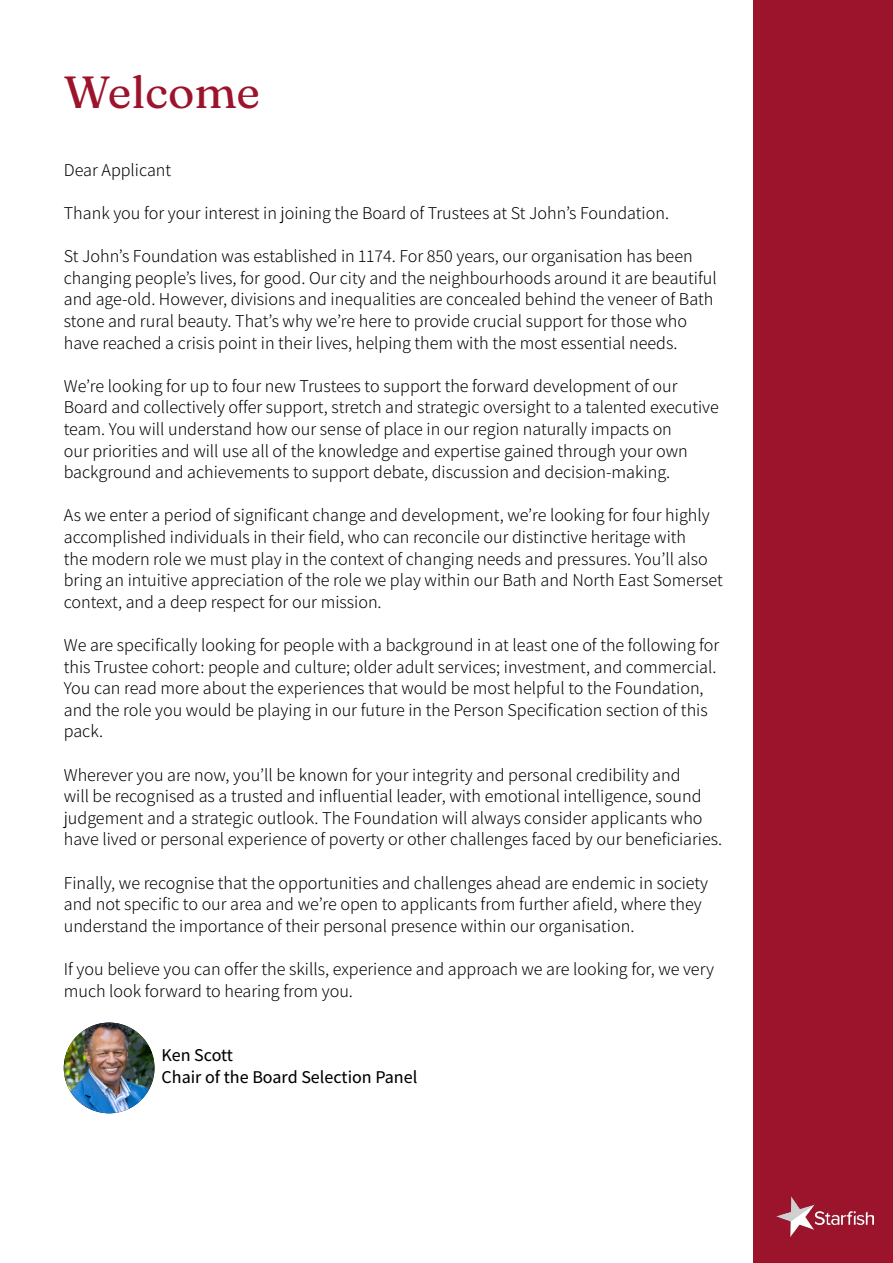
<style>
.page{position:relative;width:893px;height:1263px;background:#fff}
.page>*{position:absolute;margin:0;border:0;box-sizing:border-box;transform-origin:0 0}
.t1{font:45px "Fraunces 9 pt";color:#9c142c}
.t2{font:300 18px/21.6px "Assistant";color:#000}
.t3{font:500 18px/21.6px "Assistant";color:#000}
</style>
<div class="page">
<div style="left:753px;top:0;width:140px;height:1263px;background:#9c142c"></div>
<img style="left:776px;top:1196px;width:98px;height:40px">
<img style="left:64px;top:1022px;width:90px;height:91px;border-radius:45px">
<h1 class="t1" style="left:64px;top:59px;width:198px">Welcome</h1>
<p class="t2" style="left:64px;top:158px;width:109px">Dear Applicant</p>
<p class="t2" style="left:64px;top:201px;width:607px">Thank you for your interest in joining the Board of Trustees at St John’s Foundation.</p>
<p class="t2" style="left:64px;top:244px;width:654px">St John’s Foundation was established in 1174. For 850 years, our organisation has been changing people’s lives, for good. Our city and the neighbourhoods around it are beautiful and age-old. However, divisions and inequalities are concealed behind the veneer of Bath stone and rural beauty. That’s why we’re here to provide crucial support for those who have reached a crisis point in their lives, helping them with the most essential needs.</p>
<p class="t2" style="left:64px;top:374px;width:657px">We’re looking for up to four new Trustees to support the forward development of our Board and collectively offer support, stretch and strategic oversight to a talented executive team. You will understand how our sense of place in our region naturally impacts on<br>our priorities and will use all of the knowledge and expertise gained through your own background and achievements to support debate, discussion and decision-making.</p>
<p class="t2" style="left:64px;top:504px;width:660px">As we enter a period of significant change and development, we’re looking for four highly accomplished individuals in their field, who can reconcile our distinctive heritage with<br>the modern role we must play in the context of changing needs and pressures. You’ll also bring an intuitive appreciation of the role we play within our Bath and North East Somerset context, and a deep respect for our mission.</p>
<p class="t2" style="left:64px;top:633px;width:657px">We are specifically looking for people with a background in at least one of the following for this Trustee cohort: people and culture; older adult services; investment, and commercial.<br>You can read more about the experiences that would be most helpful to the Foundation, and the role you would be playing in our future in the Person Specification section of this pack.</p>
<p class="t2" style="left:64px;top:763px;width:660px">Wherever you are now, you’ll be known for your integrity and personal credibility and<br>will be recognised as a trusted and influential leader, with emotional intelligence, sound judgement and a strategic outlook. The Foundation will always consider applicants who have lived or personal experience of poverty or other challenges faced by our beneficiaries.</p>
<p class="t2" style="left:64px;top:871px;width:646px">Finally, we recognise that the opportunities and challenges ahead are endemic in society and not specific to our area and we’re open to applicants from further afield, where they understand the importance of their personal presence within our organisation.</p>
<p class="t2" style="left:64px;top:957px;width:652px">If you believe you can offer the skills, experience and approach we are looking for, we very much look forward to hearing from you.</p>
<p class="t3" style="left:162px;top:1044px;width:257px">Ken Scott<br>Chair of the Board Selection Panel</p>
</div>
